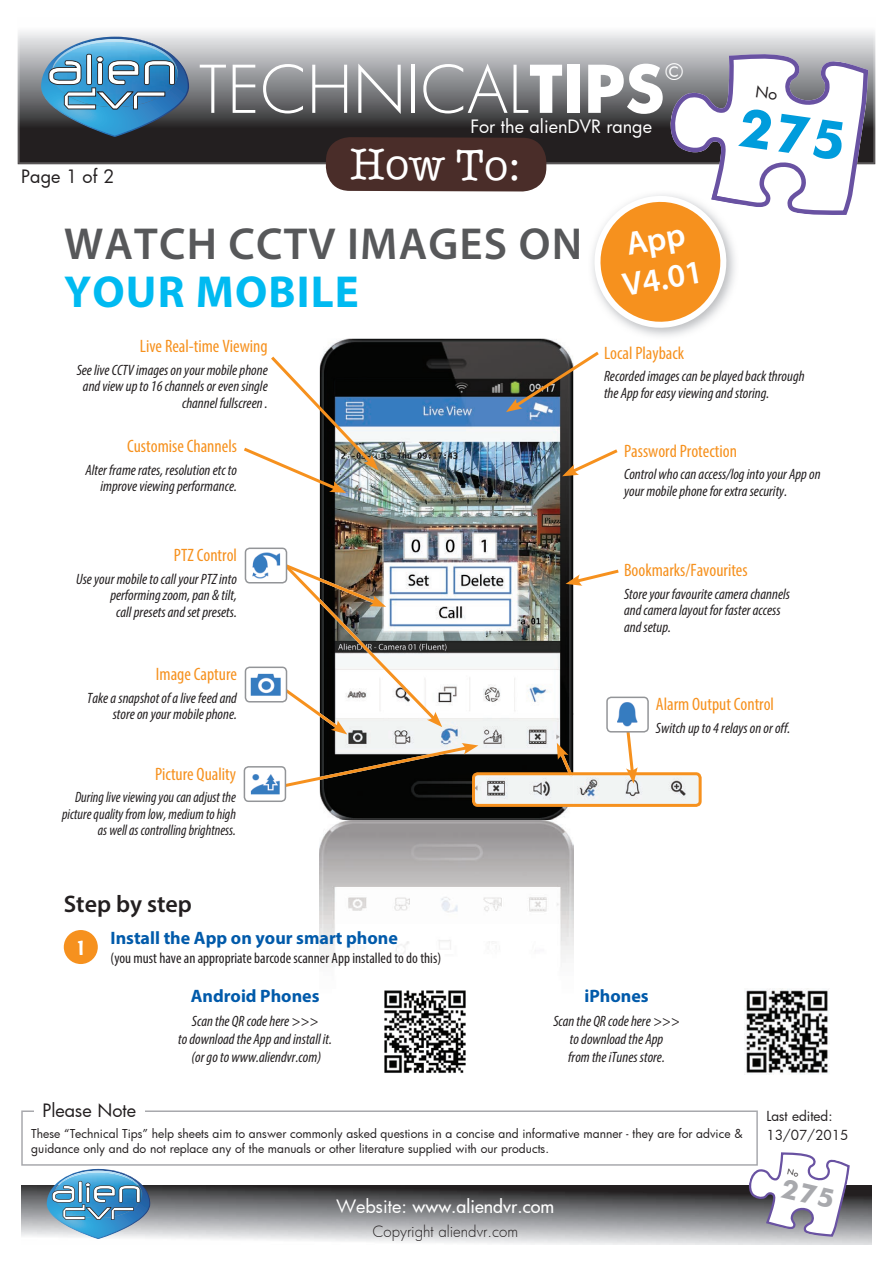
<style>
.page{position:relative;width:893px;height:1263px;background:#fff}
.page>*{position:absolute;margin:0;border:0;box-sizing:border-box;transform-origin:0 0}
.t1{font:300 63.9px "Futura";color:#fff}
.t2{font:600 45px "Myriad Pro";letter-spacing:.025em;color:#57585a}
.t3{font:700 45px "Myriad Pro";letter-spacing:.025em;color:#00baf1}
.t4{font:44.4px "American Typewriter";color:#fff}
.t5{font:600 33px/39.6px "Myriad Pro";color:#fff;text-align:center}
.t6{font:600 24px "Myriad Pro";color:#231f20}
.t7{font:22.05px "Futura";color:#fff}
.t8{font:21px "Impress BT";color:#fff}
.t9{font:condensed 18px "Myriad Pro";color:#f6911e}
.t10{font:700 18px "Myriad Pro";color:#015aaa}
.t11{font:500 18px "Futura";color:#fff}
.t12{font:18px "Futura";color:#fff}
.t13{font:18px "Futura";color:#231f20}
.t14{font:italic condensed 15px/16.5px "Myriad Pro";color:#231f20;text-align:right}
.t15{font:italic condensed 15px/16.5px "Myriad Pro";color:#231f20;text-align:right;scale:.95 1}
.t16{font:condensed 15px "Myriad Pro";color:#231f20}
.t17{font:300 15px "Futura";color:#231f20}
.t18{font:13.5px/19.5px "Futura";color:#231f20}
.t19{font:12px/14.4px "Futura";color:#231f20}
.s1{font-weight:700}
.s2{font-weight:400}
</style>
<div class="page">
<div style="left:21px;top:1110px;width:737px;height:56px;border:2px solid #a8a9ad"></div>
<div style="left:34px;top:1103px;width:111px;height:14px;background:#fff"></div>
<img style="left:18px;top:31px;width:856px;height:132px">
<svg style="left:41px;top:37px;width:148px;height:100px;background:#5d8faf"></svg>
<img style="left:21px;top:1186px;width:851px;height:58px">
<img style="left:47px;top:1169px;width:103px;height:70px">
<img style="left:320px;top:339px;width:253px;height:620px">
<svg style="left:286px;top:564px;width:156px;height:170px"></svg>
<svg style="left:286px;top:743px;width:192px;height:45px"></svg>
<svg style="left:244px;top:353px;width:134px;height:140px"></svg>
<svg style="left:562px;top:447px;width:56px;height:29px"></svg>
<svg style="left:506px;top:349px;width:93px;height:63px"></svg>
<svg style="left:566px;top:567px;width:53px;height:19px"></svg>
<div style="left:64px;top:930px;width:34px;height:34px;background:#f6911e;border-radius:50%"></div>
<img style="left:384px;top:990px;width:82px;height:83px">
<img style="left:744px;top:989px;width:85px;height:85px">
<svg style="left:326px;top:137px;width:220px;height:55px;background:#4e332f"></svg>
<img style="left:245px;top:552px;width:41px;height:31px">
<div style="left:245px;top:547px;width:42px;height:36px;border:2px solid #939598;border-radius:4px"></div>
<img style="left:245px;top:673px;width:41px;height:29px">
<div style="left:245px;top:666px;width:42px;height:36px;border:2px solid #939598;border-radius:4px"></div>
<img style="left:244px;top:774px;width:36px;height:27px">
<div style="left:244px;top:766px;width:42px;height:36px;border:2px solid #939598;border-radius:4px"></div>
<img style="left:476px;top:776px;width:222px;height:27px">
<svg style="left:557px;top:743px;width:16px;height:34px"></svg>
<div style="left:472px;top:772px;width:230px;height:35px;border:3px solid #f6911e;border-radius:4px"></div>
<svg style="left:626px;top:732px;width:12px;height:52px"></svg>
<img style="left:607px;top:702px;width:41px;height:30px">
<div style="left:606px;top:697px;width:43px;height:35px;border:2px solid #939598;border-radius:4px"></div>
<svg style="left:592px;top:53px;width:276px;height:278px"></svg>
<svg style="left:747px;top:1142px;width:104px;height:96px"></svg>
<p class="t13" style="left:21px;top:165px;width:95px">Page 1 of 2</p>
<h1 class="t1" style="left:198px;top:46px;width:468px">TECHNICAL<span class="s1">TIPS</span></h1>
<h3 class="t7" style="left:665px;top:57px;width:19px">©</h3>
<p class="t12" style="left:471px;top:114px;width:183px">For the alienDVR range</p>
<h3 class="t4" style="left:350px;top:131px;width:172px">How To:</h3>
<h2 class="t2" style="left:64px;top:215px;width:519px">WATCH CCTV IMAGES ON</h2>
<h2 class="t3" style="left:64px;top:262px;width:296px">YOUR MOBILE</h2>
<p class="t9" style="left:140px;top:335px;width:129px">Live Real-time Viewing</p>
<p class="t14" style="left:77px;top:361px;width:192px">See live CCTV images on your mobile phone and view up to 16 channels or even single channel fullscreen .</p>
<p class="t9" style="left:127px;top:435px;width:111px">Customise Channels</p>
<p class="t14" style="left:85px;top:461px;width:153px">Alter frame rates, resolution etc to improve viewing performance.</p>
<p class="t9" style="left:174px;top:544px;width:65px">PTZ Control</p>
<p class="t14" style="left:76px;top:570px;width:162px">Use your mobile to call your PTZ into performing zoom, pan &amp; tilt,<br>call presets and set presets.</p>
<p class="t9" style="left:156px;top:663px;width:83px">Image Capture</p>
<p class="t14" style="left:87px;top:689px;width:151px">Take a snapshot of a live feed and store on your mobile phone.</p>
<p class="t9" style="left:155px;top:763px;width:82px">Picture Quality</p>
<p class="t15" style="left:62px;top:789px;width:185px">During live viewing you can adjust the picture quality from low, medium to high as well as controlling brightness.</p>
<h3 class="t5" style="left:612px;top:226px;width:82px;rotate:-10deg">App<br>V4.01</h3>
<p class="t9" style="left:604px;top:342px;width:82px">Local Playback</p>
<p class="t14" style="left:604px;top:368px;width:202px;text-align:left">Recorded images can be played back through the App for easy viewing and storing.</p>
<p class="t9" style="left:624px;top:440px;width:114px">Password Protection</p>
<p class="t14" style="left:624px;top:466px;width:198px;text-align:left">Control who can access/log into your App on your mobile phone for extra security.</p>
<p class="t9" style="left:624px;top:559px;width:125px">Bookmarks/Favourites</p>
<p class="t14" style="left:624px;top:585px;width:167px;text-align:left">Store your favourite camera channels and camera layout for faster access and setup.</p>
<p class="t9" style="left:656px;top:693px;width:120px">Alarm Output Control</p>
<p class="t14" style="left:656px;top:719px;width:136px">Switch up to 4 relays on or off.</p>
<h3 class="t6" style="left:64px;top:888px;width:130px">Step by step</h3>
<h3 class="t8" style="left:77px;top:935px;width:8px">1</h3>
<p class="t10" style="left:111px;top:926px;width:289px">Install the App on your smart phone</p>
<p class="t16" style="left:111px;top:948px;width:332px">(you must have an appropriate barcode scanner App installed to do this)</p>
<p class="t10" style="left:191px;top:985px;width:130px">Android Phones</p>
<p class="t14" style="left:178px;top:1012px;width:155px;line-height:18px;text-align:center">Scan the QR code here &gt;&gt;&gt;<br>to download the App and install it. (or go to www.aliendvr.com)</p>
<p class="t13" style="left:42px;top:1098px;width:95px">Please Note</p>
<p class="t10" style="left:584px;top:985px;width:66px">iPhones</p>
<p class="t14" style="left:553px;top:1012px;width:128px;line-height:18px;text-align:center">Scan the QR code here &gt;&gt;&gt; to download the App<br>from the iTunes store.</p>
<p class="t19" style="left:31px;top:1126px;width:713px">These “Technical Tips” help sheets aim to answer commonly asked questions in a concise and informative manner - they are for advice &amp; guidance only and do not replace any of the manuals or other literature supplied with our products.</p>
<p class="t11" style="left:336px;top:1194px;width:219px"><span class="s2">Website:</span> www.aliendvr.com</p>
<p class="t17" style="left:372px;top:1222px;width:147px">Copyright aliendvr.com</p>
<p class="t18" style="left:766px;top:1106px;width:83px">Last edited:<br>13/07/2015</p>
</div>
